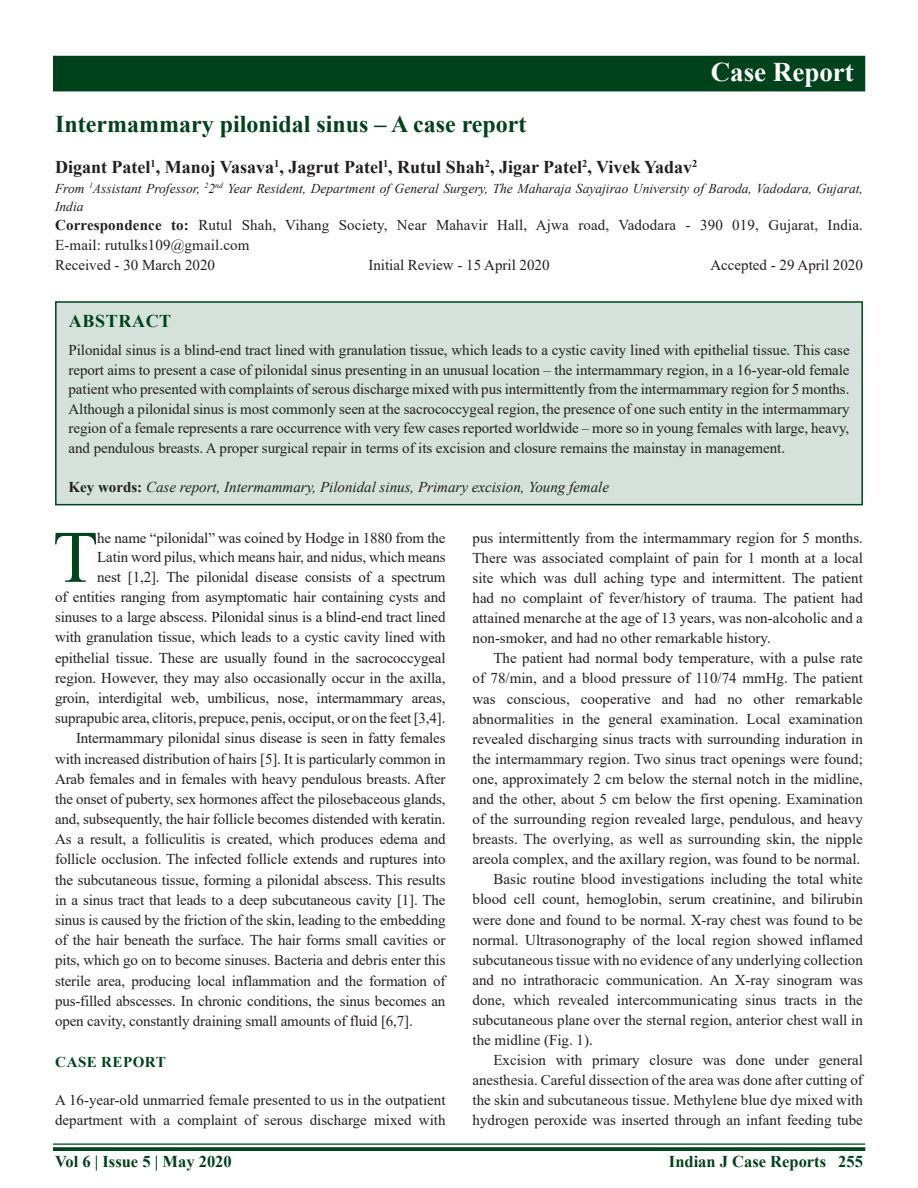
<style>
.page{position:relative;width:918px;height:1188px;background:#fff}
.page>*{position:absolute;margin:0;border:0;box-sizing:border-box;transform-origin:0 0}
.DROP_CAP_TX{font:73.95px "Times New Roman";color:#00421c}
.AH{font:700 27px "Times New Roman";color:#fff}
.AT{font:700 24px "Times New Roman";color:#00421c}
.AU{font:700 18px "Times New Roman";color:#231f20}
.ABSH{font:700 18px "Times New Roman";letter-spacing:.035em;color:#00421c}
.RF{font:700 16.5px "Times New Roman";color:#00421c}
.TX{font:15px/20.1px "Times New Roman";color:#231f20;text-align:justify}
.ABS{font:15px/19.5px "Times New Roman";letter-spacing:-.005em;color:#231f20;text-align:justify}
.DROP_CAP_TX-2{font:15px/20.1px "Times New Roman";letter-spacing:-.01em;color:#231f20;text-align:right}
.TXFL{font:15px/20.1px "Times New Roman";color:#231f20}
.ADD{font:15px/19.5px "Times New Roman";letter-spacing:.01em;color:#231f20}
.KWD{font:italic 15px "Times New Roman";color:#231f20}
.HIS{font:15px "Times New Roman";color:#231f20}
.t1{font:700 15px "Times New Roman";letter-spacing:.035em;color:#00421c}
.AFF{font:italic 13.5px/18px "Times New Roman";color:#231f20}
.s1{font-weight:700}
.s2{font-weight:700;font-style:normal}
</style>
<div class="page">
<hr style="left:53px;top:1143px;width:812px;height:2px;background:#00421c">
<svg style="left:53px;top:1147px;width:812px;height:4px;background:#0f4d29"></svg>
<div style="left:53px;top:56px;width:812px;height:35px;background:#00421c"></div>
<div style="left:56px;top:302px;width:806px;height:203px;background:#d4e2db"></div>
<div style="left:55px;top:301px;width:808px;height:204px;border:2px solid #00421c"></div>
<p class="AH" style="left:711px;top:52px;width:145px">Case Report</p>
<p class="AT" style="left:55px;top:106px;width:473px">Intermammary pilonidal sinus – A case report</p>
<p class="AU" style="left:55px;top:154px;width:644px">Digant Patel<sup>1</sup>, Manoj Vasava<sup>1</sup>, Jagrut Patel<sup>1</sup>, Rutul Shah<sup>2</sup>, Jigar Patel<sup>2</sup>, Vivek Yadav<sup>2</sup></p>
<p class="AFF" style="left:55px;top:179px;width:809px">From <sup>1</sup>Assistant Professor, <sup>2</sup>2<sup>nd</sup> Year Resident, Department of General Surgery, The Maharaja Sayajirao University of Baroda, Vadodara, Gujarat,<br>India</p>
<p class="ADD" style="left:55px;top:215px;width:809px"><span class="s1">Correspondence to:</span> Rutul Shah, Vihang Society, Near Mahavir Hall, Ajwa road, Vadodara - 390 019, Gujarat, India.<br>E-mail: rutulks109@gmail.com</p>
<p class="HIS" style="left:55px;top:254px;width:161px">Received - 30 March 2020</p>
<p class="HIS" style="left:368px;top:254px;width:183px">Initial Review - 15 April 2020</p>
<p class="HIS" style="left:710px;top:254px;width:154px">Accepted - 29 April 2020</p>
<p class="ABSH" style="left:69px;top:308px;width:104px">ABSTRACT</p>
<p class="ABS" style="left:69px;top:340px;width:783px">Pilonidal sinus is a blind-end tract lined with granulation tissue, which leads to a cystic cavity lined with epithelial tissue. This case report aims to present a case of pilonidal sinus presenting in an unusual location – the intermammary region, in a 16-year-old female patient who presented with complaints of serous discharge mixed with pus intermittently from the intermammary region for 5 months.<br>Although a pilonidal sinus is most commonly seen at the sacrococcygeal region, the presence of one such entity in the intermammary region of a female represents a rare occurrence with very few cases reported worldwide – more so in young females with large, heavy, and pendulous breasts. A proper surgical repair in terms of its excision and closure remains the mainstay in management.</p>
<p class="KWD" style="left:69px;top:477px;width:542px"><span class="s2">Key words:</span> Case report, Intermammary, Pilonidal sinus, Primary excision, Young female</p>
<p class="DROP_CAP_TX-2" style="left:55px;top:527px;width:392px">he name “pilonidal” was coined by Hodge in 1880 from the<br>Latin word pilus, which means hair, and nidus, which means<br>nest [1,2]. The pilonidal disease consists of a spectrum<br>of entities ranging from asymptomatic hair containing cysts and sinuses to a large abscess. Pilonidal sinus is a blind-end tract lined with granulation tissue, which leads to a cystic cavity lined with epithelial tissue. These are usually found in the sacrococcygeal region. However, they may also occasionally occur in the axilla, groin, interdigital web, umbilicus, nose, intermammary areas, suprapubic area, clitoris, prepuce, penis, occiput, or on the feet [3,4].</p>
<p class="TX" style="left:55px;top:728px;width:392px;text-indent:21px">Intermammary pilonidal sinus disease is seen in fatty females with increased distribution of hairs [5]. It is particularly common in Arab females and in females with heavy pendulous breasts. After the onset of puberty, sex hormones affect the pilosebaceous glands, and, subsequently, the hair follicle becomes distended with keratin.<br>As a result, a folliculitis is created, which produces edema and follicle occlusion. The infected follicle extends and ruptures into the subcutaneous tissue, forming a pilonidal abscess. This results in a sinus tract that leads to a deep subcutaneous cavity [1]. The sinus is caused by the friction of the skin, leading to the embedding of the hair beneath the surface. The hair forms small cavities or pits, which go on to become sinuses. Bacteria and debris enter this sterile area, producing local inflammation and the formation of pus-filled abscesses. In chronic conditions, the sinus becomes an open cavity, constantly draining small amounts of fluid [6,7].</p>
<h1 class="t1" style="left:55px;top:1051px;width:112px">CASE REPORT</h1>
<p class="TXFL" style="left:55px;top:1090px;width:392px">A 16-year-old unmarried female presented to us in the outpatient department with a complaint of serous discharge mixed with</p>
<p class="DROP_CAP_TX" style="left:53px;top:505px;width:47px">T</p>
<p class="TXFL" style="left:472px;top:527px;width:392px;text-align:justify">pus intermittently from the intermammary region for 5 months.<br>There was associated complaint of pain for 1 month at a local site which was dull aching type and intermittent. The patient had no complaint of fever/history of trauma. The patient had attained menarche at the age of 13 years, was non-alcoholic and a non-smoker, and had no other remarkable history.</p>
<p class="TX" style="left:472px;top:648px;width:392px;text-indent:21px">The patient had normal body temperature, with a pulse rate of 78/min, and a blood pressure of 110/74 mmHg. The patient was conscious, cooperative and had no other remarkable abnormalities in the general examination. Local examination revealed discharging sinus tracts with surrounding induration in the intermammary region. Two sinus tract openings were found; one, approximately 2 cm below the sternal notch in the midline, and the other, about 5 cm below the first opening. Examination of the surrounding region revealed large, pendulous, and heavy breasts. The overlying, as well as surrounding skin, the nipple areola complex, and the axillary region, was found to be normal.</p>
<p class="TX" style="left:472px;top:869px;width:392px;text-indent:21px">Basic routine blood investigations including the total white blood cell count, hemoglobin, serum creatinine, and bilirubin were done and found to be normal. X-ray chest was found to be normal. Ultrasonography of the local region showed inflamed subcutaneous tissue with no evidence of any underlying collection and no intrathoracic communication. An X-ray sinogram was done, which revealed intercommunicating sinus tracts in the subcutaneous plane over the sternal region, anterior chest wall in the midline (Fig. 1).</p>
<p class="TX" style="left:472px;top:1050px;width:392px;text-indent:21px">Excision with primary closure was done under general anesthesia. Careful dissection of the area was done after cutting of the skin and subcutaneous tissue. Methylene blue dye mixed with hydrogen peroxide was inserted through an infant feeding tube</p>
<p class="RF" style="left:55px;top:1150px;width:178px">Vol 6 | Issue 5 | May 2020</p>
<p class="RF" style="left:669px;top:1150px;width:195px">Indian J Case Reports 255</p>
</div>
